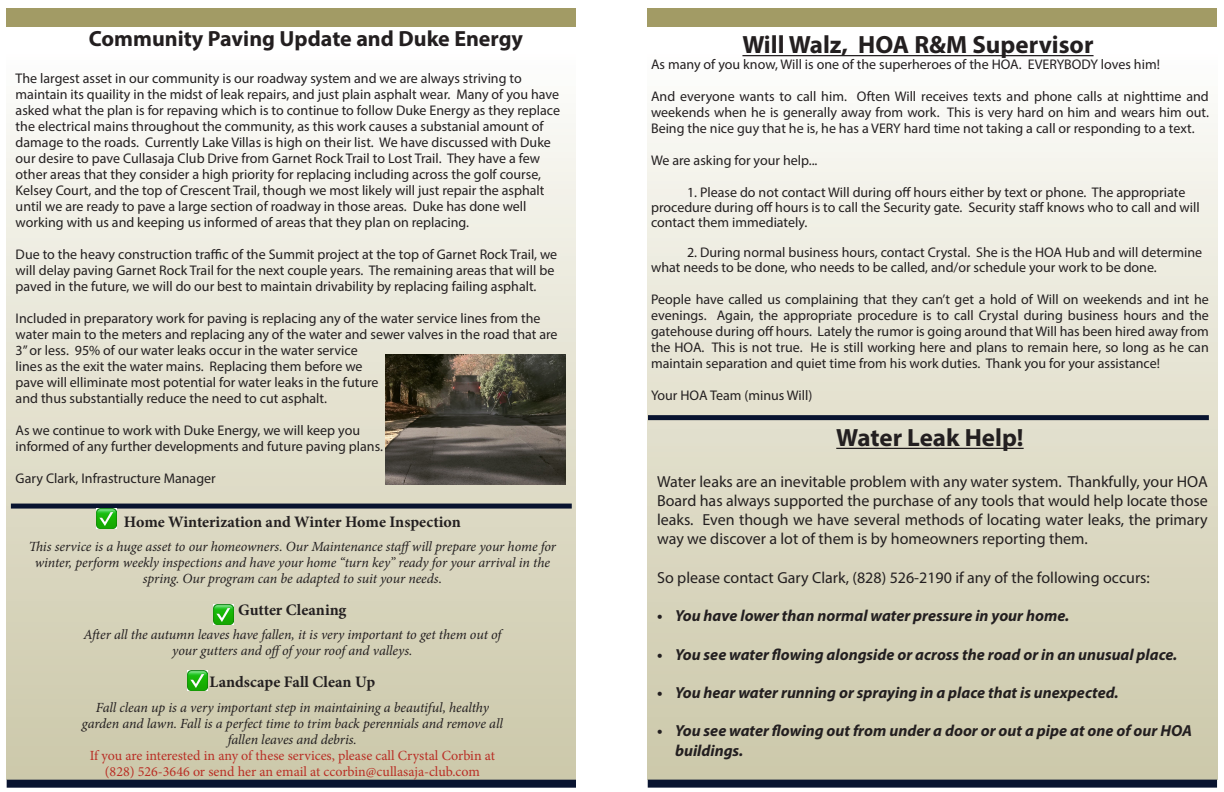
<style>
.page{position:relative;width:1224px;height:792px;background:#fff}
.page>*{position:absolute;margin:0;border:0;box-sizing:border-box;transform-origin:0 0}
.t1{font:700 25px "Myriad Pro";color:#231f20}
.t2{font:700 22px "Myriad Pro";color:#231f20}
.t3{font:16px/19.2px "Myriad Pro";color:#231f20;text-align:justify}
.t4{font:italic 700 16px/19.2px "Myriad Pro";color:#231f20}
.t5{font:700 16px "Minion Pro";letter-spacing:-.005em;color:#231f20}
.t6{font:14px/16px "Myriad Pro";color:#231f20}
.t7{font:italic 14px/16px "Minion Pro";letter-spacing:-.01em;color:#231f20;text-align:center}
.t8{font:14px "Minion Pro";color:#b92e25}
.s1{font-style:normal}
</style>
<div class="page">
<div style="left:648px;top:27px;width:569px;height:753px;background:linear-gradient(to bottom,#fefefd,#cbc7a7)"></div>
<div style="left:7px;top:27px;width:569px;height:753px;background:linear-gradient(to bottom,#fefefd,#cac6a6)"></div>
<div style="left:7px;top:780px;width:569px;height:8px;background:#091430"></div>
<div style="left:7px;top:9px;width:569px;height:18px;background:#a29b65"></div>
<div style="left:648px;top:9px;width:569px;height:18px;background:#a29b65"></div>
<div style="left:648px;top:780px;width:569px;height:8px;background:#091430"></div>
<hr style="left:742px;top:55px;width:352px;height:1px;background:#231f20">
<img style="left:386px;top:354px;width:179px;height:130px">
<hr style="left:836px;top:448px;width:188px;height:1px;background:#231f20">
<div style="left:648px;top:415px;width:561px;height:5px;background:#091430"></div>
<div style="left:11px;top:504px;width:561px;height:5px;background:#091430"></div>
<img style="left:187px;top:671px;width:21px;height:20px">
<img style="left:96px;top:509px;width:21px;height:20px">
<img style="left:213px;top:605px;width:20px;height:20px">
<p class="t2" style="left:89px;top:24px;width:436px">Community Paving Update and Duke Energy</p>
<p class="t6" style="left:16px;top:70px;width:546px">The largest asset in our community is our roadway system and we are always striving to maintain its quaility in the midst of leak repairs, and just plain asphalt wear. Many of you have asked what the plan is for repaving which is to continue to follow Duke Energy as they replace the electrical mains throughout the community, as this work causes a substanial amount of damage to the roads. Currently Lake Villas is high on their list. We have discussed with Duke our desire to pave Cullasaja Club Drive from Garnet Rock Trail to Lost Trail. They have a few other areas that they consider a high priority for replacing including across the golf course, Kelsey Court, and the top of Crescent Trail, though we most likely will just repair the asphalt until we are ready to pave a large section of roadway in those areas. Duke has done well working with us and keeping us informed of areas that they plan on replacing.</p>
<p class="t6" style="left:16px;top:246px;width:543px">Due to the heavy construction traffic of the Summit project at the top of Garnet Rock Trail, we will delay paving Garnet Rock Trail for the next couple years. The remaining areas that will be paved in the future, we will do our best to maintain drivability by replacing failing asphalt.</p>
<p class="t6" style="left:16px;top:310px;width:544px">Included in preparatory work for paving is replacing any of the water service lines from the water main to the meters and replacing any of the water and sewer valves in the road that are 3” or less. 95% of our water leaks occur in the water service<br>lines as the exit the water mains. Replacing them before we<br>pave will elliminate most potential for water leaks in the future<br>and thus substantially reduce the need to cut asphalt.</p>
<p class="t6" style="left:16px;top:422px;width:369px">As we continue to work with Duke Energy, we will keep you informed of any further developments and future paving plans.</p>
<p class="t6" style="left:16px;top:470px;width:202px">Gary Clark, Infrastructure Manager</p>
<p class="t5" style="left:124px;top:511px;width:338px">Home Winterization and Winter Home Inspection</p>
<p class="t7" style="left:29px;top:539px;width:529px">This service is a huge asset to our homeowners. Our Maintenance staffwill prepare your home for winter, perform weekly inspections and have your home “turn key” ready for your arrival in the spring. Our program can be adapted to suit your needs<span class="s1">.</span></p>
<p class="t5" style="left:238px;top:599px;width:110px">Gutter Cleaning</p>
<p class="t7" style="left:83px;top:627px;width:420px">After all the autumn leaves have fallen, it is very important to get them out of</p>
<p class="t7" style="left:172px;top:643px;width:242px">your gutters and offof your roof and valleys.</p>
<p class="t5" style="left:210px;top:671px;width:167px">Landscape Fall Clean Up</p>
<p class="t7" style="left:96px;top:700px;width:395px">Fall clean up is a very important step in maintaining a beautiful, healthy</p>
<p class="t7" style="left:82px;top:716px;width:423px">garden and lawn. Fall is a perfect time to trim back perennials and remove all</p>
<p class="t7" style="left:228px;top:732px;width:131px">fallen leaves and debris.</p>
<p class="t8" style="left:90px;top:746px;width:407px">If you are interested in any of these services, please call Crystal Corbin at</p>
<p class="t8" style="left:105px;top:762px;width:377px">(828) 526-3646 or send her an email at ccorbin@cullasaja-club.com</p>
<p class="t1" style="left:742px;top:28px;width:353px">Will Walz, HOA R&amp;M Supervisor</p>
<p class="t6" style="left:651px;top:56px;width:510px">As many of you know, Will is one of the superheroes of the HOA. EVERYBODY loves him!</p>
<p class="t6" style="left:651px;top:88px;width:559px;text-align:justify">And everyone wants to call him. Often Will receives texts and phone calls at nighttime and weekends when he is generally away from work. This is very hard on him and wears him out.<br>Being the nice guy that he is, he has a VERY hard time not taking a call or responding to a text.</p>
<p class="t6" style="left:651px;top:152px;width:168px">We are asking for your help...</p>
<p class="t6" style="left:651px;top:185px;width:550px;line-height:15px;text-indent:36px">1. Please do not contact Will during off hours either by text or phone. The appropriate procedure during off hours is to call the Security gate. Security staff knows who to call and will contact them immediately.</p>
<p class="t6" style="left:651px;top:245px;width:553px;line-height:15px;text-indent:36px">2. During normal business hours, contact Crystal. She is the HOA Hub and will determine what needs to be done, who needs to be called, and/or schedule your work to be done.</p>
<p class="t6" style="left:651px;top:291px;width:559px;text-align:justify">People have called us complaining that they can’t get a hold of Will on weekends and int he evenings. Again, the appropriate procedure is to call Crystal during business hours and the gatehouse during off hours. Lately the rumor is going around that Will has been hired away from the HOA. This is not true. He is still working here and plans to remain here, so long as he can maintain separation and quiet time from his work duties. Thank you for your assistance!</p>
<p class="t6" style="left:651px;top:387px;width:163px">Your HOA Team (minus Will)</p>
<p class="t1" style="left:836px;top:421px;width:189px">Water Leak Help!</p>
<p class="t3" style="left:657px;top:471px;width:552px">Water leaks are an inevitable problem with any water system. Thankfully, your HOA Board has always supported the purchase of any tools that would help locate those leaks. Even though we have several methods of locating water leaks, the primary way we discover a lot of them is by homeowners reporting them.</p>
<p class="t3" style="left:657px;top:567px;width:494px">So please contact Gary Clark, (828) 526-2190 if any of the following occurs:</p>
<p class="t4" style="left:657px;top:606px;width:414px">• You have lower than normal water pressure in your home.</p>
<p class="t4" style="left:657px;top:644px;width:522px">• You see water flowing alongside or across the road or in an unusual place.</p>
<p class="t4" style="left:657px;top:682px;width:463px">• You hear water running or spraying in a place that is unexpected.</p>
<p class="t4" style="left:675px;top:721px;width:518px;text-indent:-18px">• You see water flowing out from under a door or out a pipe at one of our HOA buildings.</p>
</div>
